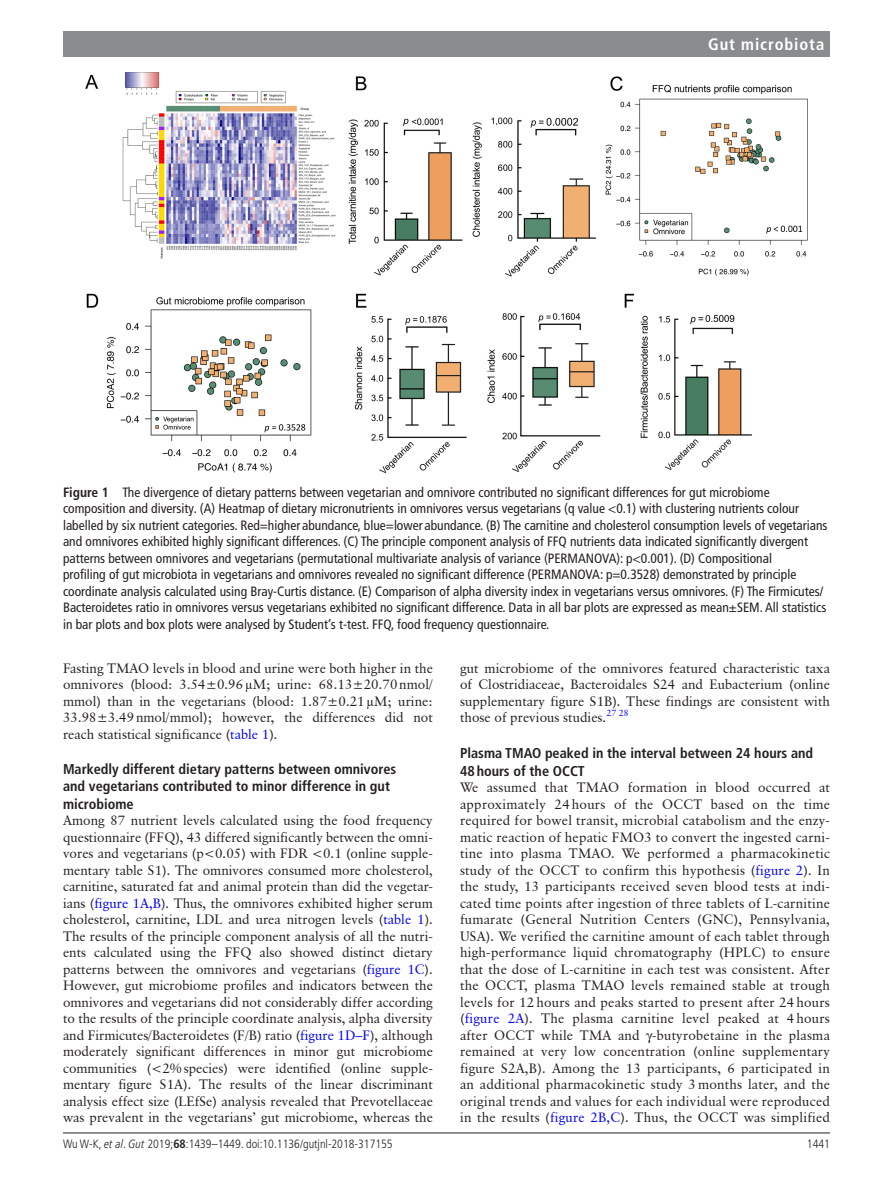
<style>
.page{position:relative;width:893px;height:1191px;background:#fff}
.page>*{position:absolute;margin:0;border:0;box-sizing:border-box;transform-origin:0 0}
.t1{font:700 condensed 16.5px "Frutiger LT Pro";letter-spacing:.055em;color:#fff}
.t2{font:700 condensed 14.25px/17.2px "Frutiger LT Pro";color:#231f20}
.t3{font:13.5px/16.5px "Classical Garamond BT";color:#231f20;text-align:justify}
.t4{font:condensed 13.5px/16.5px "Frutiger LT Pro";color:#231f20}
.t5{font:300 condensed 12px "Frutiger LT Pro";color:#231f20}
.s1{font-weight:700}
.s2{font-family:"Times New Roman"}
.s3{color:#00f}
.s4{font-style:italic}
</style>
<div class="page">
<hr style="left:63px;top:1132px;width:767px;height:1px;background:#231f20">
<div style="left:63px;top:31px;width:767px;height:25px;background:#8a8c8e"></div>
<img style="left:85px;top:72px;width:723px;height:401px">
<p class="t1" style="left:708px;top:34px;width:118px">Gut microbiota</p>
<p class="t4" style="left:63px;top:484px;width:766px"><span class="s1">Figure 1</span> The divergence of dietary patterns between vegetarian and omnivore contributed no significant differences for gut microbiome composition and diversity. (A) Heatmap of dietary micronutrients in omnivores versus vegetarians (q value &lt;0.1) with clustering nutrients colour labelled by six nutrient categories. Red=higher abundance, blue=lower abundance. (B) The carnitine and cholesterol consumption levels of vegetarians and omnivores exhibited highly significant differences. (C) The principle component analysis of FFQ nutrients data indicated significantly divergent patterns between omnivores and vegetarians (permutational multivariate analysis of variance (PERMANOVA): p&lt;0.001). (D) Compositional<br>profiling of gut microbiota in vegetarians and omnivores revealed no significant difference (PERMANOVA: p=0.3528) demonstrated by principle coordinate analysis calculated using Bray-Curtis distance. (E) Comparison of alpha diversity index in vegetarians versus omnivores. (F) The Firmicutes/ Bacteroidetes ratio in omnivores versus vegetarians exhibited no significant difference. Data in all bar plots are expressed as mean±SEM. All statistics in bar plots and box plots were analysed by Student’s t-test. FFQ, food frequency questionnaire.</p>
<p class="t3" style="left:63px;top:659px;width:371px">Fasting TMAO levels in blood and urine were both higher in the omnivores (blood: 3.54±0.96<span class="s2">µ</span>M; urine: 68.13±20.70nmol/ mmol) than in the vegetarians (blood: 1.87±0.21<span class="s2">µ</span>M; urine:<br>33.98±3.49nmol/mmol); however, the differences did not reach statistical significance (<span class="s3">table 1</span>).</p>
<p class="t2" style="left:63px;top:760px;width:335px">Markedly different dietary patterns between omnivores and vegetarians contributed to minor difference in gut microbiome</p>
<p class="t3" style="left:63px;top:812px;width:371px">Among 87 nutrient levels calculated using the food frequency questionnaire (FFQ), 43 differed significantly between the omni&shy;vores and vegetarians (p&lt;0.05) with FDR &lt;0.1 (online supple&shy;mentary table S1). The omnivores consumed more cholesterol, carnitine, saturated fat and animal protein than did the vegetar&shy;ians (<span class="s3">figure 1A,B</span>). Thus, the omnivores exhibited higher serum cholesterol, carnitine, LDL and urea nitrogen levels (<span class="s3">table 1</span>).<br>The results of the principle component analysis of all the nutri&shy;ents calculated using the FFQ also showed distinct dietary patterns between the omnivores and vegetarians (<span class="s3">figure 1C</span>).<br>However, gut microbiome profiles and indicators between the omnivores and vegetarians did not considerably differ according to the results of the principle coordinate analysis, alpha diversity and Firmicutes/Bacteroidetes (F/B) ratio (<span class="s3">figure 1D–F</span>), although moderately significant differences in minor gut microbiome communities (&lt;2%species) were identified (online supple&shy;mentary figure S1A). The results of the linear discriminant analysis effect size (LEfSe) analysis revealed that Prevotellaceae was prevalent in the vegetarians’ gut microbiome, whereas the</p>
<p class="t3" style="left:460px;top:659px;width:371px">gut microbiome of the omnivores featured characteristic taxa of Clostridiaceae, Bacteroidales S24 and Eubacterium (online supplementary figure S1B). These findings are consistent with those of previous studies.<sup>27</sup> <sup>28</sup></p>
<p class="t2" style="left:460px;top:744px;width:355px">Plasma TMAO peaked in the interval between 24 hours and<br>48hours of the OCCT</p>
<p class="t3" style="left:460px;top:779px;width:371px">We assumed that TMAO formation in blood occurred at approximately 24 hours of the OCCT based on the time required for bowel transit, microbial catabolism and the enzy&shy;matic reaction of hepatic FMO3 to convert the ingested carni&shy;tine into plasma TMAO. We performed a pharmacokinetic study of the OCCT to confirm this hypothesis (<span class="s3">figure 2</span>). In the study, 13 participants received seven blood tests at indi&shy;cated time points after ingestion of three tablets of L-carnitine fumarate (General Nutrition Centers (GNC), Pennsylvania, USA). We verified the carnitine amount of each tablet through high-performance liquid chromatography (HPLC) to ensure that the dose of L-carnitine in each test was consistent. After the OCCT, plasma TMAO levels remained stable at trough levels for 12 hours and peaks started to present after 24 hours (<span class="s3">figure 2A</span>). The plasma carnitine level peaked at 4 hours after OCCT while TMA and -butyrobetaine in the plasma remained at very low concentration (online supplementary figure S2A,B). Among the 13 participants, 6 participated in an additional pharmacokinetic study 3 months later, and the original trends and values for each individual were reproduced in the results (<span class="s3">figure 2B,C</span>). Thus, the OCCT was simplified</p>
<p class="t5" style="left:63px;top:1136px;width:331px">Wu W-K, <span class="s4">et al</span>. <span class="s4">Gut</span> 2019;<span class="s1">68</span>:1439–1449. doi:10.1136/gutjnl-2018-317155</p>
<p class="t5" style="left:807px;top:1136px;width:25px">1441</p>
</div>
